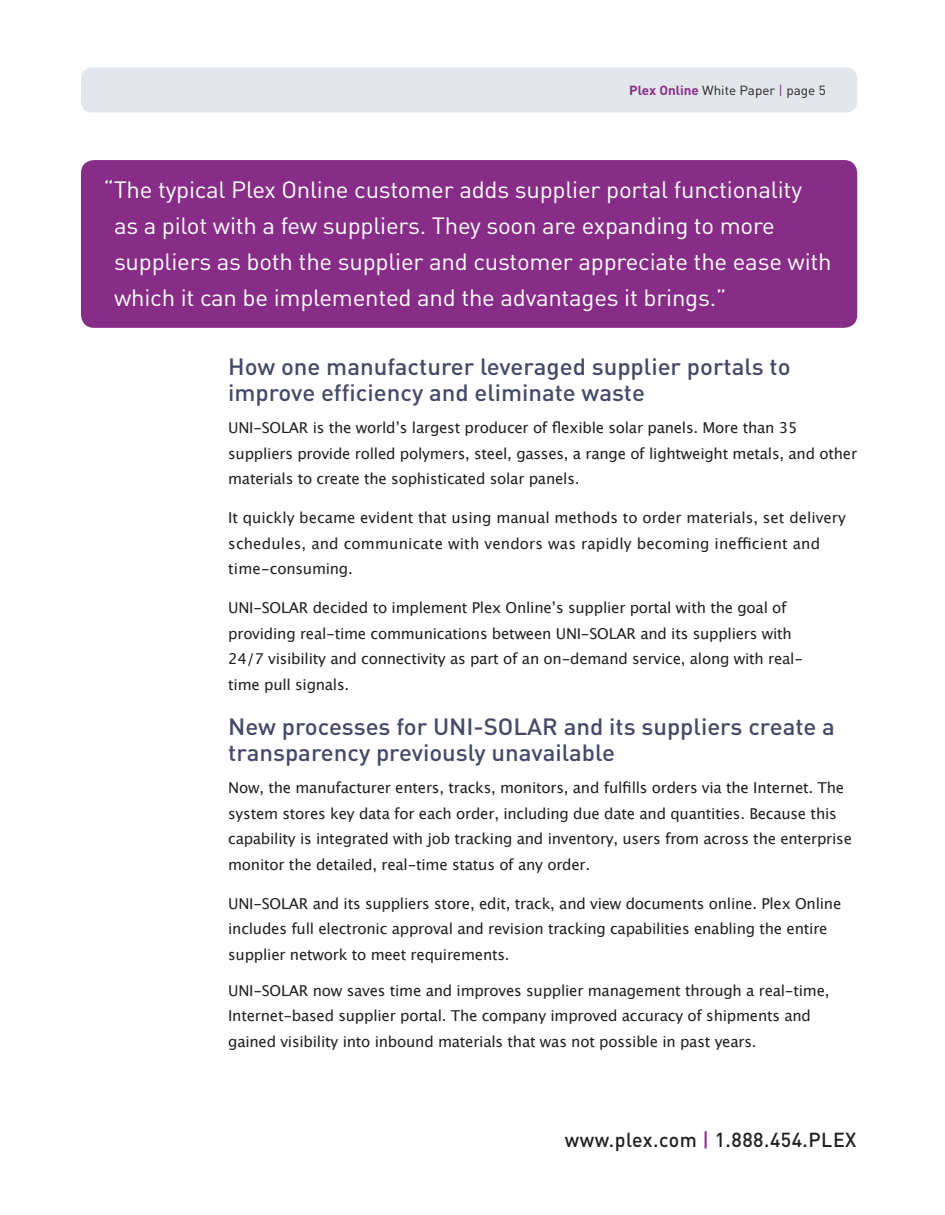
<style>
.page{position:relative;width:945px;height:1215px;background:#fff}
.page>*{position:absolute;margin:0;border:0;box-sizing:border-box;transform-origin:0 0}
.t1{font:23.25px/36px "DIN";letter-spacing:-.01em;color:#fff}
.Heading_2{font:500 23.25px/25.5px "DIN";color:#464a68}
.t2{font:500 20.1px "DIN";letter-spacing:.025em;color:#231f20}
.summarytext{font:15px/25.5px "Lucida Grande";letter-spacing:-.015em;color:#231f20}
.t3{font:13.05px "DIN";color:#231f20}
.s1{font-weight:700;color:#872d87}
.s2{color:#872d87}
</style>
<div class="page">
<div style="left:81px;top:68px;width:776px;height:44px;background:#e3e7eb;border-radius:11px"></div>
<div style="left:81px;top:160px;width:776px;height:168px;background:#872d87;border-radius:13px"></div>
<p class="t3" style="left:629px;top:82px;width:188px"><span class="s1">Plex Online</span> White Paper <span class="s2">|</span> page</p>
<p class="t1" style="left:114px;top:171px;width:719px;text-indent:-10px">“The typical Plex Online customer adds supplier portal functionality as a pilot with a few suppliers. They soon are expanding to more suppliers as both the supplier and customer appreciate the ease with which it can be implemented and the advantages it brings.”</p>
<p class="Heading_2" style="left:228px;top:353px;width:564px">How one manufacturer leveraged supplier portals to improve efficiency and eliminate waste</p>
<p class="summarytext" style="left:228px;top:415px;width:630px">UNI-SOLAR is the world’s largest producer of flexible solar panels. More than 35 suppliers provide rolled polymers, steel, gasses, a range of lightweight metals, and other materials to create the sophisticated solar panels.</p>
<p class="summarytext" style="left:228px;top:505px;width:619px">It quickly became evident that using manual methods to order materials, set delivery schedules, and communicate with vendors was rapidly becoming inefficient and time-consuming.</p>
<p class="summarytext" style="left:228px;top:595px;width:576px">UNI-SOLAR decided to implement Plex Online’s supplier portal with the goal of providing real-time communications between UNI-SOLAR and its suppliers with 24/7 visibility and connectivity as part of an on-demand service, along with real&shy;time pull signals.</p>
<p class="Heading_2" style="left:228px;top:713px;width:608px">New processes for UNI-SOLAR and its suppliers create a transparency previously unavailable</p>
<p class="summarytext" style="left:228px;top:775px;width:625px">Now, the manufacturer enters, tracks, monitors, and fulfills orders via the Internet. The system stores key data for each order, including due date and quantities. Because this capability is integrated with job tracking and inventory, users from across the enterprise monitor the detailed, real-time status of any order.</p>
<p class="summarytext" style="left:228px;top:891px;width:615px">UNI-SOLAR and its suppliers store, edit, track, and view documents online. Plex Online includes full electronic approval and revision tracking capabilities enabling the entire supplier network to meet requirements.</p>
<p class="summarytext" style="left:228px;top:978px;width:603px">UNI-SOLAR now saves time and improves supplier management through a real-time,<br>Internet-based supplier portal. The company improved accuracy of shipments and gained visibility into inbound materials that was not possible in past years.</p>
<h2 class="t2" style="left:565px;top:1127px;width:293px">www.plex.com <span class="s2">|</span> 1.888.454.PLEX</h2>
</div>
